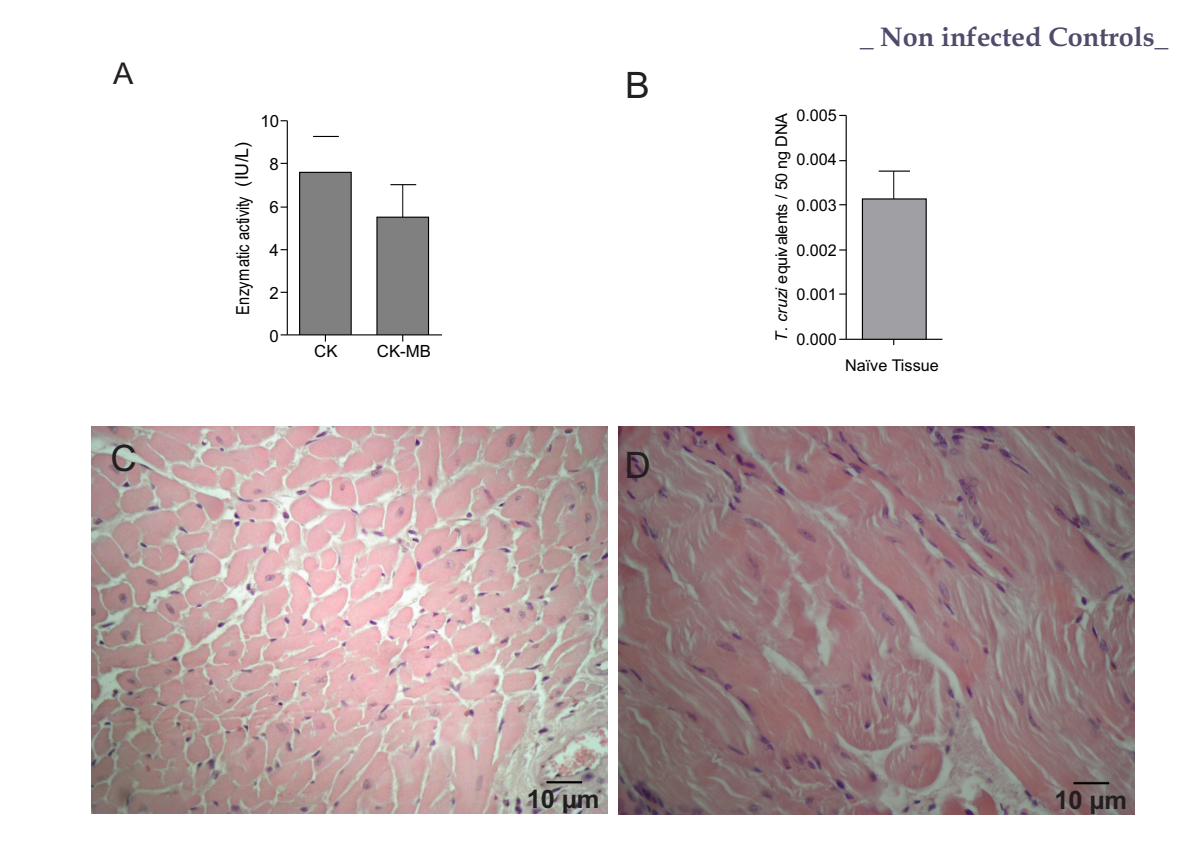
<style>
.page{position:relative;width:1191px;height:851px;background:#fff}
.page>*{position:absolute;margin:0;border:0;box-sizing:border-box;transform-origin:0 0}
.t1{font:36.45px "Arial Unicode MS";color:#231f20}
.t2{font:30px "Arial Unicode MS";color:#231f20}
.t3{font:700 27px "Book Antiqua";color:#4f4b6a}
.t4{font:700 25.5px "Arial";color:#231f20}
.t5{font:17.85px "Arial Narrow";letter-spacing:.005em;color:#000}
.t6{font:16.8px "Arial";color:#000}
.t7{font:16.2px "Arial";color:#000}
.s1{font-family:"Arial"}
.s2{font-style:italic}
</style>
<div class="page">
<img style="left:91px;top:427px;width:516px;height:386px">
<img style="left:618px;top:427px;width:516px;height:386px">
<div style="left:300px;top:172px;width:51px;height:163px;background:#808080"></div>
<div style="left:299px;top:172px;width:53px;height:163px;border:1px solid #000"></div>
<svg style="left:313px;top:136px;width:26px;height:1px"></svg>
<div style="left:377px;top:217px;width:51px;height:118px;background:#808080"></div>
<div style="left:376px;top:216px;width:53px;height:119px;border:1px solid #000"></div>
<svg style="left:390px;top:184px;width:26px;height:1px"></svg>
<hr style="left:402px;top:185px;width:1px;height:32px;background:#000">
<hr style="left:287px;top:334px;width:155px;height:1px;background:#000">
<hr style="left:287px;top:121px;width:1px;height:214px;background:#000">
<svg style="left:280px;top:206px;width:7px;height:2px"></svg>
<div style="left:862px;top:199px;width:64px;height:140px;background:#a0a0a4"></div>
<div style="left:862px;top:198px;width:64px;height:142px;border:1px solid #000"></div>
<hr style="left:878px;top:170px;width:32px;height:2px;background:#000">
<svg style="left:893px;top:171px;width:1px;height:28px"></svg>
<hr style="left:846px;top:338px;width:96px;height:2px;background:#000">
<hr style="left:845px;top:115px;width:1px;height:224px;background:#000">
<svg style="left:839px;top:338px;width:7px;height:2px"></svg>
<h2 class="t2" style="left:113px;top:62px;width:22px">A</h2>
<h1 class="t1" style="left:625px;top:72px;width:26px">B</h1>
<h1 class="t1" style="left:111px;top:444px;width:28px">C</h1>
<p class="t5" style="left:236px;top:314px;width:174px;rotate:-90deg">Enzymatic activity <span class="s1">(IU/L)</span></p>
<p class="t6" style="left:260px;top:115px;width:20px">10</p>
<p class="t6" style="left:269px;top:158px;width:11px">8</p>
<p class="t6" style="left:269px;top:200px;width:11px">6</p>
<p class="t6" style="left:269px;top:244px;width:11px">4</p>
<p class="t6" style="left:269px;top:287px;width:11px">2</p>
<p class="t6" style="left:269px;top:329px;width:11px">0</p>
<p class="t6" style="left:314px;top:345px;width:25px">CK</p>
<p class="t6" style="left:377px;top:345px;width:56px">CK-MB</p>
<h1 class="t1" style="left:624px;top:451px;width:28px">D</h1>
<h3 class="t3" style="left:860px;top:27px;width:310px">_ Non infected Controls_</h3>
<p class="t7" style="left:796px;top:109px;width:42px">0.005</p>
<p class="t7" style="left:775px;top:341px;width:230px;rotate:-90deg"><span class="s2">T. cruzi</span> equivalents / 50 ng DNA</p>
<p class="t7" style="left:796px;top:153px;width:42px">0.004</p>
<p class="t7" style="left:796px;top:199px;width:42px">0.003</p>
<p class="t7" style="left:796px;top:244px;width:42px">0.002</p>
<p class="t7" style="left:796px;top:288px;width:42px">0.001</p>
<p class="t7" style="left:796px;top:333px;width:42px">0.000</p>
<p class="t7" style="left:845px;top:359px;width:95px">Naïve Tissue</p>
<h3 class="t4" style="left:526px;top:789px;width:74px">10 µm</h3>
<h3 class="t4" style="left:1054px;top:790px;width:74px">10 µm</h3>
</div>
